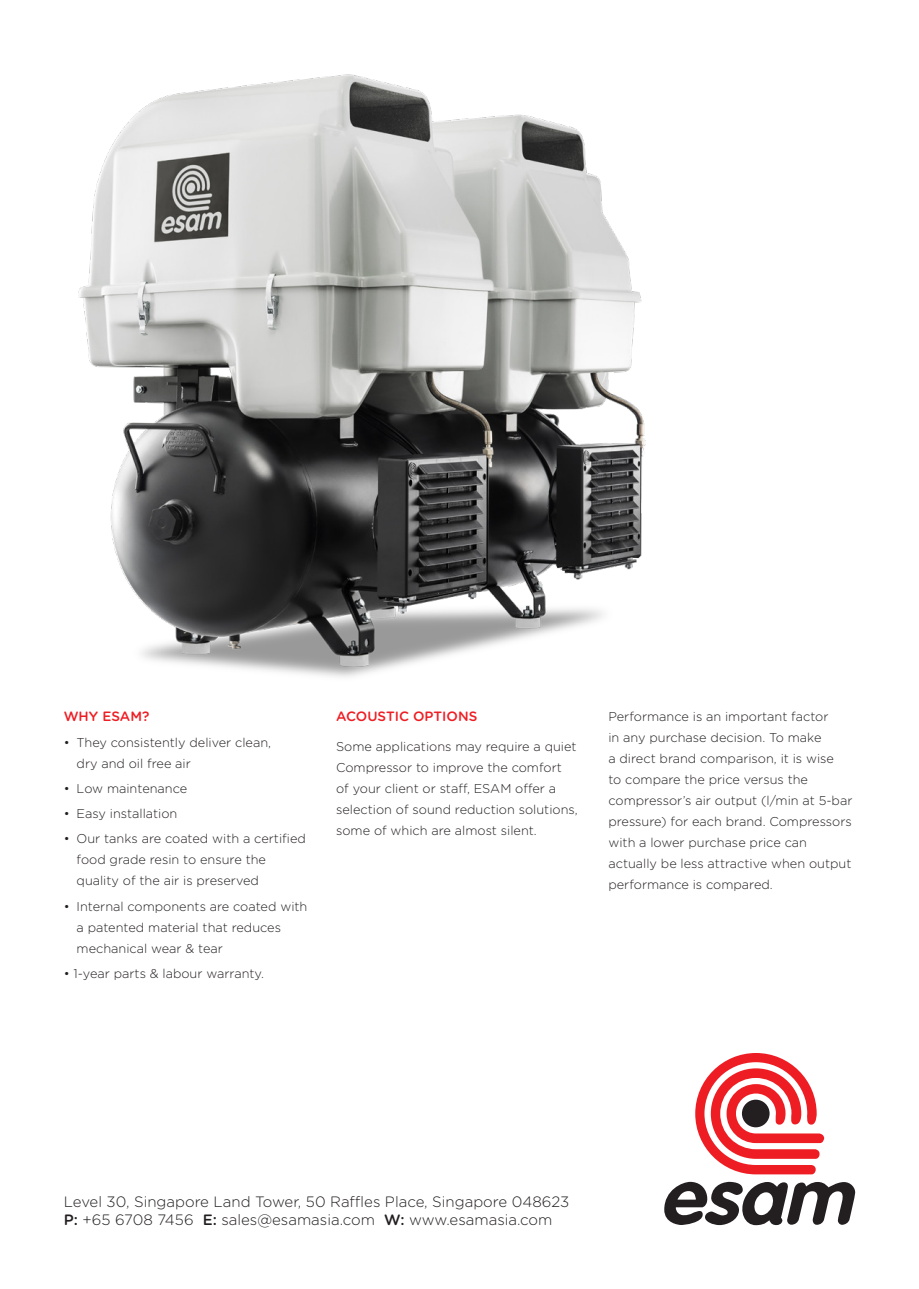
<style>
.page{position:relative;width:919px;height:1289px;background:#fff}
.page>*{position:absolute;margin:0;border:0;box-sizing:border-box;transform-origin:0 0}
.t1{font:300 15px/18px "Gotham Rounded";color:#231f20}
.heading{font:500 13.5px "Gotham Rounded";color:#ee1d23}
.text{font:300 12.75px/21px "Gotham Rounded";color:#231f20}
.bullet_points{font:300 12.75px/21px "Gotham Rounded";color:#231f20}
.s1{font-weight:500}
</style>
<div class="page">
<img style="left:78px;top:74px;width:568px;height:603px">
<svg style="left:695px;top:1053px;width:129px;height:121px"></svg>
<div style="left:741px;top:1099px;width:28px;height:28px;background:#231f20;border-radius:50%"></div>
<svg style="left:664px;top:1181px;width:191px;height:44px"></svg>
<p class="heading" style="left:64px;top:706px;width:87px">WHY ESAM?</p>
<p class="bullet_points" style="left:77px;top:731px;width:196px;text-indent:-13px">• They consistently deliver clean, dry and oil free air</p>
<p class="bullet_points" style="left:64px;top:777px;width:125px">• Low maintenance</p>
<p class="bullet_points" style="left:64px;top:802px;width:115px">• Easy installation</p>
<p class="bullet_points" style="left:77px;top:827px;width:231px;text-indent:-13px">• Our tanks are coated with a certified food grade resin to ensure the quality of the air is preserved</p>
<p class="bullet_points" style="left:77px;top:895px;width:232px;text-indent:-13px">• Internal components are coated with a patented material that reduces mechanical wear &amp; tear</p>
<p class="bullet_points" style="left:64px;top:962px;width:202px">• 1-year parts &amp; labour warranty.</p>
<p class="heading" style="left:336px;top:706px;width:143px">ACOUSTIC OPTIONS</p>
<p class="text" style="left:336px;top:735px;width:243px">Some applications may require a quiet Compressor to improve the comfort of your client or staff, ESAM offer a selection of sound reduction solutions, some of which are almost silent.</p>
<p class="text" style="left:608px;top:705px;width:245px">Performance is an important factor<br>in any purchase decision. To make<br>a direct brand comparison, it is wise<br>to compare the price versus the compressor’s air output (l/min at 5-bar pressure) for each brand. Compressors with a lower purchase price can actually be less attractive when output performance is compared.</p>
<p class="t1" style="left:64px;top:1192px;width:507px">Level 30, Singapore Land Tower, 50 Raffles Place, Singapore 048623<br><span class="s1">P:</span> +65 6708 7456 <span class="s1">E:</span> sales@esamasia.com <span class="s1">W:</span> www.esamasia.com</p>
</div>
